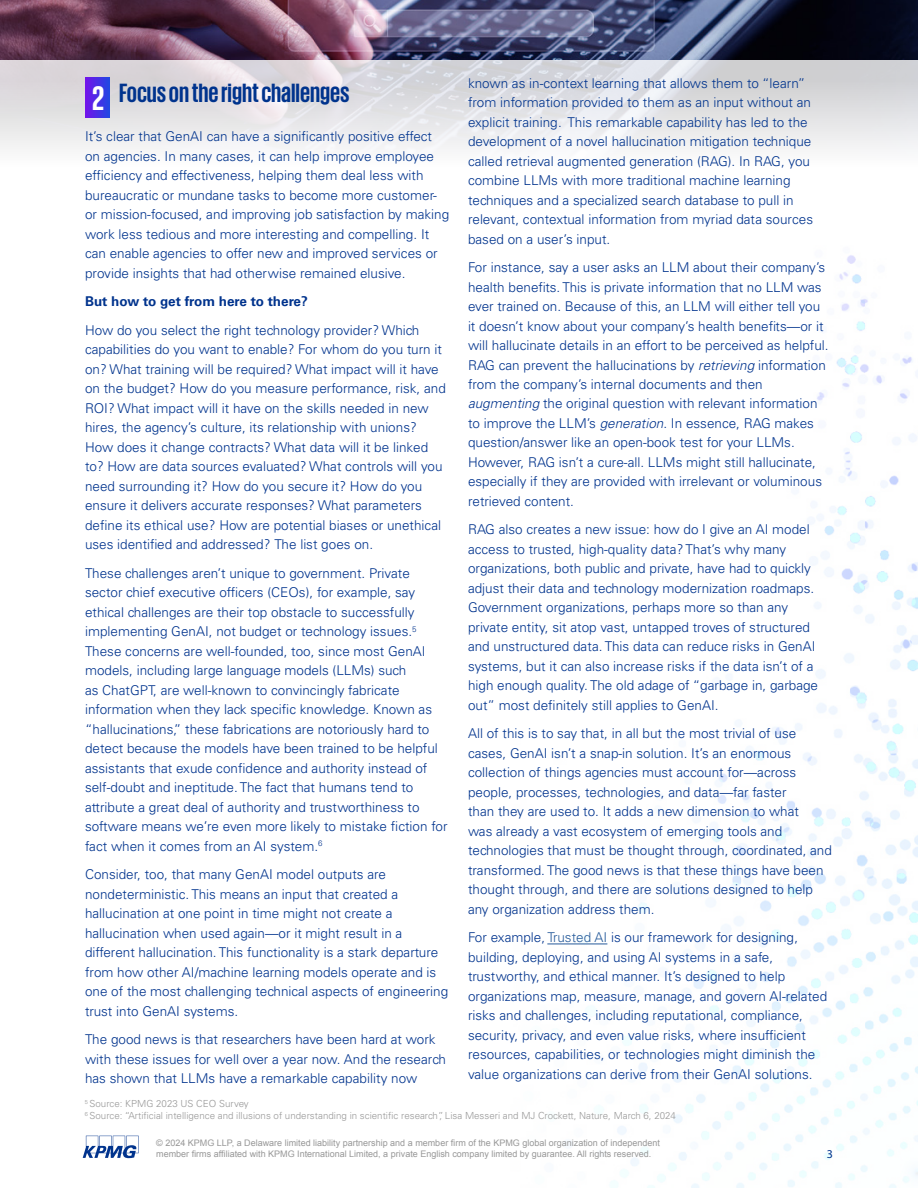
<style>
.page{position:relative;width:918px;height:1188px;background:#fff}
.page>*{position:absolute;margin:0;border:0;box-sizing:border-box;transform-origin:0 0}
.t1{font:700 34.8px "KPMG";color:#fff}
.t2{font:700 27px "KPMG";color:#00338d}
.t3{font:300 13.5px/19.5px "Univers LT Std";color:#00338d}
.t4{font:700 13.5px "Univers LT Std";color:#00338d}
.t5{font:12px "Myriad Pro";color:#00338d}
.t6{font:300 9.75px/11.7px "Univers LT Std";color:#989898}
.t7{font:9px/10.8px "Arial";color:#989898}
.s1{font-style:italic}
.s2{color:#275b9b}
</style>
<div class="page">
<img style="left:547px;top:255px;width:371px;height:933px">
<img style="left:0;top:60px;width:918px;height:89px">
<svg style="left:83px;top:1136px;width:56px;height:22px"></svg>
<img style="left:0;top:0;width:918px;height:60px">
<hr style="left:547px;top:944px;width:60px;height:1px;background:#275b9b">
<div style="left:85px;top:78px;width:24px;height:39px;background:linear-gradient(to right,#7312ea,#2743e3)"></div>
<h2 class="t2" style="left:119px;top:80px;width:232px">Focus on the right challenges</h2>
<p class="t3" style="left:85px;top:127px;width:366px">It’s clear that GenAI can have a significantly positive effect on agencies. In many cases, it can help improve employee efficiency and effectiveness, helping them deal less with bureaucratic or mundane tasks to become more customer&shy;or mission-focused, and improving job satisfaction by making work less tedious and more interesting and compelling. It can enable agencies to offer new and improved services or provide insights that had otherwise remained elusive.</p>
<p class="t4" style="left:85px;top:294px;width:224px">But how to get from here to there?</p>
<p class="t3" style="left:85px;top:320px;width:362px">How do you select the right technology provider? Which capabilities do you want to enable? For whom do you turn it on? What training will be required? What impact will it have on the budget? How do you measure performance, risk, and ROI? What impact will it have on the skills needed in new hires, the agency’s culture, its relationship with unions?<br>How does it change contracts? What data will it be linked to? How are data sources evaluated? What controls will you need surrounding it? How do you secure it? How do you ensure it delivers accurate responses? What parameters define its ethical use? How are potential biases or unethical uses identified and addressed? The list goes on.</p>
<p class="t3" style="left:85px;top:563px;width:364px">These challenges aren’t unique to government. Private sector chief executive officers (CEOs), for example, say ethical challenges are their top obstacle to successfully implementing GenAI, not budget or technology issues.<sup>5<br></sup>These concerns are well-founded, too, since most GenAI models, including large language models (LLMs) such<br>as ChatGPT, are well-known to convincingly fabricate information when they lack specific knowledge. Known as “hallucinations,” these fabrications are notoriously hard to detect because the models have been trained to be helpful assistants that exude confidence and authority instead of self-doubt and ineptitude. The fact that humans tend to attribute a great deal of authority and trustworthiness to software means we’re even more likely to mistake fiction for fact when it comes from an AI system.<sup>6</sup></p>
<p class="t3" style="left:85px;top:865px;width:365px">Consider, too, that many GenAI model outputs are nondeterministic. This means an input that created a hallucination at one point in time might not create a hallucination when used again—or it might result in a different hallucination. This functionality is a stark departure from how other AI/machine learning models operate and is one of the most challenging technical aspects of engineering trust into GenAI systems.</p>
<p class="t3" style="left:85px;top:1030px;width:362px">The good news is that researchers have been hard at work with these issues for well over a year now. And the research has shown that LLMs have a remarkable capability now</p>
<h1 class="t1" style="left:92px;top:80px;width:14px">2</h1>
<p class="t3" style="left:468px;top:73px;width:347px">known as in-context learning that allows them to “learn” from information provided to them as an input without an explicit training. This remarkable capability has led to the development of a novel hallucination mitigation technique called retrieval augmented generation (RAG). In RAG, you combine LLMs with more traditional machine learning techniques and a specialized search database to pull in relevant, contextual information from myriad data sources based on a user’s input.</p>
<p class="t3" style="left:468px;top:258px;width:362px">For instance, say a user asks an LLM about their company’s health benefits. This is private information that no LLM was ever trained on. Because of this, an LLM will either tell you it doesn’t know about your company’s health benefits—or it will hallucinate details in an effort to be perceived as helpful.<br>RAG can prevent the hallucinations by <span class="s1">retrieving</span> information from the company’s internal documents and then <span class="s1">augmenting</span> the original question with relevant information to improve the LLM’s <span class="s1">generation</span>. In essence, RAG makes question/answer like an open-book test for your LLMs.<br>However, RAG isn’t a cure-all. LLMs might still hallucinate, especially if they are provided with irrelevant or voluminous retrieved content.</p>
<p class="t3" style="left:468px;top:520px;width:352px">RAG also creates a new issue: how do I give an AI model access to trusted, high-quality data? That’s why many organizations, both public and private, have had to quickly adjust their data and technology modernization roadmaps.<br>Government organizations, perhaps more so than any private entity, sit atop vast, untapped troves of structured and unstructured data. This data can reduce risks in GenAI systems, but it can also increase risks if the data isn’t of a high enough quality. The old adage of “garbage in, garbage out” most definitely still applies to GenAI.</p>
<p class="t3" style="left:468px;top:724px;width:365px">All of this is to say that, in all but the most trivial of use cases, GenAI isn’t a snap-in solution. It’s an enormous collection of things agencies must account for—across people, processes, technologies, and data—far faster<br>than they are used to. It adds a new dimension to what<br>was already a vast ecosystem of emerging tools and technologies that must be thought through, coordinated, and transformed. The good news is that these things have been thought through, and there are solutions designed to help any organization address them.</p>
<p class="t3" style="left:468px;top:928px;width:361px">For example, <span class="s2">Trusted AI</span> is our framework for designing, building, deploying, and using AI systems in a safe, trustworthy, and ethical manner. It’s designed to help organizations map, measure, manage, and govern AI-related risks and challenges, including reputational, compliance, security, privacy, and even value risks, where insufficient resources, capabilities, or technologies might diminish the value organizations can derive from their GenAI solutions.</p>
<p class="t6" style="left:85px;top:1098px;width:593px"><sup>5</sup> Source: KPMG 2023 US CEO Survey<br><sup>6</sup> Source: “Artificial intelligence and illusions of understanding in scientific research”, Lisa Messeri and MJ Crockett, Nature, March 6, 2024</p>
<p class="t7" style="left:156px;top:1138px;width:505px">© 2024 KPMG LLP, a Delaware limited liability partnership and a member firm of the KPMG global organization of independent member firms affiliated with KPMG International Limited, a private English company limited by guarantee. All rights reserved.</p>
<p class="t5" style="left:827px;top:1147px;width:8px">3</p>
</div>
